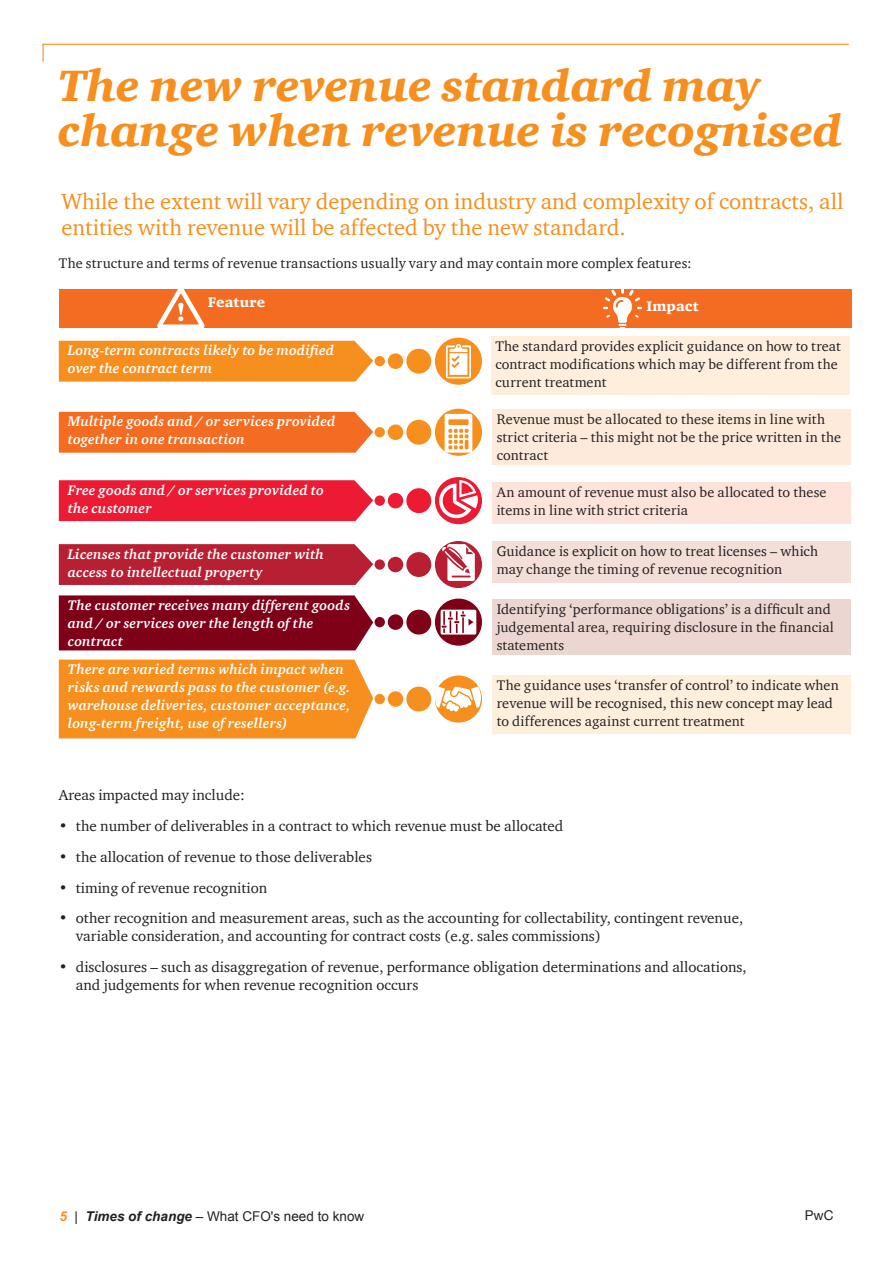
<style>
.page{position:relative;width:893px;height:1263px;background:#fff}
.page>*{position:absolute;margin:0;border:0;box-sizing:border-box;transform-origin:0 0}
.Headline_1{font:italic 900 45px/45px "ITC Charter Com";color:#f68f1e}
.Pull_quote_1{font:22.5px/25.5px "ITC Charter Com";color:#f68f1e}
.Body{font:15px/18px "ITC Charter Com";color:#231f20}
.t1{font:14.25px/18px "ITC Charter Com";letter-spacing:.01em;color:#231f20}
.t2{font:italic 700 14.25px/18px "ITC Charter Com";letter-spacing:.01em;color:#fff}
.t3{font:900 14.25px "ITC Charter Com";letter-spacing:.01em;color:#fff}
.t4{font:13.5px "Arial";color:#231f20}
.t5{font:13.5px "Helvetica Neue LT Com";color:#231f20}
.s1{font-weight:700;font-style:italic;color:#f68f1e}
.s2{font-weight:700;font-style:italic}
</style>
<div class="page">
<div style="left:59px;top:341px;width:314px;height:41px;background:#f68f1e"></div>
<div style="left:59px;top:544px;width:314px;height:41px;background:#b91f33"></div>
<div style="left:59px;top:412px;width:314px;height:41px;background:#f36c21"></div>
<div style="left:59px;top:595px;width:314px;height:55px;background:#7f0118"></div>
<div style="left:59px;top:480px;width:314px;height:41px;background:#ed1a33"></div>
<div style="left:59px;top:660px;width:314px;height:78px;background:#f68f1e"></div>
<hr style="left:43px;top:44px;width:805px;height:1px;background:#f68f1e">
<svg style="left:43px;top:45px;width:1px;height:16px"></svg>
<div style="left:491px;top:336px;width:359px;height:59px;background:#feefdd"></div>
<div style="left:492px;top:541px;width:359px;height:42px;background:#f4ded8"></div>
<div style="left:492px;top:409px;width:359px;height:56px;background:#feeada"></div>
<div style="left:492px;top:599px;width:359px;height:56px;background:#ecd6d1"></div>
<div style="left:492px;top:482px;width:359px;height:42px;background:#fde3da"></div>
<div style="left:492px;top:675px;width:359px;height:59px;background:#feefdd"></div>
<div style="left:407px;top:349px;width:23px;height:24px;background:#f68f1e;border-radius:50%"></div>
<div style="left:406px;top:349px;width:25px;height:25px;border:2px solid #f68f1e;border-radius:50%"></div>
<div style="left:407px;top:553px;width:23px;height:23px;background:#b91f33;border-radius:50%"></div>
<div style="left:406px;top:552px;width:25px;height:25px;border:2px solid #b91f33;border-radius:50%"></div>
<div style="left:407px;top:421px;width:23px;height:23px;background:#f68f1e;border-radius:50%"></div>
<div style="left:406px;top:420px;width:25px;height:25px;border:2px solid #f68f1e;border-radius:50%"></div>
<div style="left:407px;top:610px;width:23px;height:24px;background:#7f0118;border-radius:50%"></div>
<div style="left:406px;top:610px;width:25px;height:24px;border:2px solid #7f0118;border-radius:50%"></div>
<div style="left:407px;top:489px;width:23px;height:23px;background:#ed1a33;border-radius:50%"></div>
<div style="left:406px;top:488px;width:25px;height:25px;border:2px solid #ed1a33;border-radius:50%"></div>
<div style="left:388px;top:354px;width:14px;height:14px;background:#f68f1e;border-radius:50%"></div>
<div style="left:388px;top:353px;width:15px;height:16px;border:2px solid #f68f1e;border-radius:50%"></div>
<div style="left:388px;top:557px;width:14px;height:14px;background:#b91f33;border-radius:50%"></div>
<div style="left:388px;top:557px;width:15px;height:15px;border:2px solid #b91f33;border-radius:50%"></div>
<div style="left:388px;top:425px;width:14px;height:14px;background:#f68f1e;border-radius:50%"></div>
<div style="left:388px;top:424px;width:15px;height:16px;border:2px solid #f68f1e;border-radius:50%"></div>
<div style="left:388px;top:615px;width:14px;height:14px;background:#7f0118;border-radius:50%"></div>
<div style="left:388px;top:614px;width:15px;height:16px;border:2px solid #7f0118;border-radius:50%"></div>
<div style="left:388px;top:494px;width:14px;height:14px;background:#ed1a33;border-radius:50%"></div>
<div style="left:388px;top:493px;width:15px;height:15px;border:2px solid #ed1a33;border-radius:50%"></div>
<div style="left:375px;top:357px;width:9px;height:9px;background:#f68f1e;border-radius:50%"></div>
<div style="left:375px;top:356px;width:10px;height:10px;border:2px solid #f68f1e;border-radius:50%"></div>
<div style="left:375px;top:560px;width:9px;height:9px;background:#b91f33;border-radius:50%"></div>
<div style="left:375px;top:559px;width:10px;height:11px;border:2px solid #b91f33;border-radius:50%"></div>
<div style="left:375px;top:428px;width:9px;height:9px;background:#f68f1e;border-radius:50%"></div>
<div style="left:375px;top:427px;width:10px;height:10px;border:2px solid #f68f1e;border-radius:50%"></div>
<div style="left:375px;top:618px;width:9px;height:8px;background:#7f0118;border-radius:50%"></div>
<div style="left:375px;top:617px;width:10px;height:10px;border:2px solid #7f0118;border-radius:50%"></div>
<div style="left:375px;top:496px;width:9px;height:9px;background:#ed1a33;border-radius:50%"></div>
<div style="left:375px;top:495px;width:10px;height:11px;border:2px solid #ed1a33;border-radius:50%"></div>
<div style="left:436px;top:338px;width:45px;height:46px;background:#f68f1e;border-radius:50%"></div>
<div style="left:435px;top:338px;width:47px;height:47px;border:2px solid #f68f1e;border-radius:50%"></div>
<svg style="left:446px;top:344px;width:25px;height:34px"></svg>
<div style="left:436px;top:542px;width:45px;height:45px;background:#b91f33;border-radius:50%"></div>
<div style="left:435px;top:541px;width:47px;height:47px;border:2px solid #b91f33;border-radius:50%"></div>
<svg style="left:436px;top:409px;width:45px;height:46px"></svg>
<div style="left:435px;top:409px;width:47px;height:47px;border:2px solid #f68f1e;border-radius:50%"></div>
<svg style="left:436px;top:599px;width:45px;height:46px"></svg>
<div style="left:435px;top:598px;width:47px;height:48px;border:2px solid #7f0118;border-radius:50%"></div>
<div style="left:436px;top:478px;width:45px;height:45px;background:#ed1a33;border-radius:50%"></div>
<div style="left:435px;top:477px;width:47px;height:47px;border:2px solid #ed1a33;border-radius:50%"></div>
<div style="left:407px;top:687px;width:23px;height:24px;background:#f68f1e;border-radius:50%"></div>
<div style="left:406px;top:687px;width:25px;height:24px;border:2px solid #f68f1e;border-radius:50%"></div>
<div style="left:388px;top:692px;width:14px;height:14px;background:#f68f1e;border-radius:50%"></div>
<div style="left:388px;top:691px;width:15px;height:16px;border:2px solid #f68f1e;border-radius:50%"></div>
<div style="left:375px;top:695px;width:9px;height:8px;background:#f68f1e;border-radius:50%"></div>
<div style="left:375px;top:694px;width:10px;height:10px;border:2px solid #f68f1e;border-radius:50%"></div>
<div style="left:436px;top:676px;width:45px;height:46px;background:#f68f1e;border-radius:50%"></div>
<div style="left:435px;top:675px;width:47px;height:48px;border:2px solid #f68f1e;border-radius:50%"></div>
<svg style="left:445px;top:414px;width:27px;height:39px"></svg>
<svg style="left:439px;top:480px;width:39px;height:38px"></svg>
<svg style="left:442px;top:544px;width:33px;height:37px"></svg>
<svg style="left:441px;top:610px;width:35px;height:24px"></svg>
<svg style="left:435px;top:686px;width:46px;height:25px"></svg>
<div style="left:59px;top:289px;width:792px;height:39px;background:#f36c21"></div>
<svg style="left:157px;top:289px;width:48px;height:39px"></svg>
<svg style="left:603px;top:289px;width:39px;height:39px"></svg>
<p class="Headline_1" style="left:58px;top:62px;width:786px">The new revenue standard may change when revenue is recognised</p>
<p class="Pull_quote_1" style="left:61px;top:188px;width:783px">While the extent will vary depending on industry and complexity of contracts, all entities with revenue will be affected by the new standard.</p>
<p class="t1" style="left:59px;top:254px;width:634px">The structure and terms of revenue transactions usually vary and may contain more complex features:</p>
<p class="t3" style="left:208px;top:293px;width:59px">Feature</p>
<p class="t3" style="left:646px;top:298px;width:54px">Impact</p>
<p class="t2" style="left:68px;top:341px;width:268px">Long-term contracts likely to be modified over the contract term</p>
<p class="t2" style="left:68px;top:412px;width:269px">Multiple goods and / or services provided together in one transaction</p>
<p class="t2" style="left:68px;top:481px;width:258px">Free goods and / or services provided to the customer</p>
<p class="t2" style="left:68px;top:545px;width:258px">Licenses that provide the customer with access to intellectual property</p>
<p class="t2" style="left:68px;top:596px;width:284px">The customer receives many different goods and / or services over the length of the contract</p>
<p class="t2" style="left:68px;top:660px;width:284px">There are varied terms which impact when risks and rewards pass to the customer (e.g. warehouse deliveries, customer acceptance, long-term freight, use of resellers)</p>
<p class="t1" style="left:495px;top:337px;width:347px">The standard provides explicit guidance on how to treat contract modifications which may be different from the current treatment</p>
<p class="t1" style="left:497px;top:410px;width:346px">Revenue must be allocated to these items in line with strict criteria – this might not be the price written in the contract</p>
<p class="t1" style="left:497px;top:483px;width:331px">An amount of revenue must also be allocated to these items in line with strict criteria</p>
<p class="t1" style="left:497px;top:542px;width:323px">Guidance is explicit on how to treat licenses – which may change the timing of revenue recognition</p>
<p class="t1" style="left:497px;top:600px;width:339px">Identifying ‘performance obligations’ is a difficult and judgemental area, requiring disclosure in the financial statements</p>
<p class="t1" style="left:497px;top:676px;width:344px">The guidance uses ‘transfer of control’ to indicate when revenue will be recognised, this new concept may lead to differences against current treatment</p>
<p class="Body" style="left:59px;top:786px;width:188px">Areas impacted may include:</p>
<p class="Body" style="left:59px;top:817px;width:506px">• the number of deliverables in a contract to which revenue must be allocated</p>
<p class="Body" style="left:59px;top:847px;width:315px">• the allocation of revenue to those deliverables</p>
<p class="Body" style="left:59px;top:878px;width:210px">• timing of revenue recognition</p>
<p class="Body" style="left:76px;top:909px;width:669px;text-indent:-17px">• other recognition and measurement areas, such as the accounting for collectability, contingent revenue, variable consideration, and accounting for contract costs (e.g. sales commissions)</p>
<p class="Body" style="left:76px;top:958px;width:672px;text-indent:-17px">• disclosures – such as disaggregation of revenue, performance obligation determinations and allocations, and judgements for when revenue recognition occurs</p>
<p class="t4" style="left:60px;top:1207px;width:306px"><span class="s1">5</span> | <span class="s2">Times of change</span> – What CFO's need to know</p>
<p class="t5" style="left:805px;top:1207px;width:30px">PwC</p>
</div>
